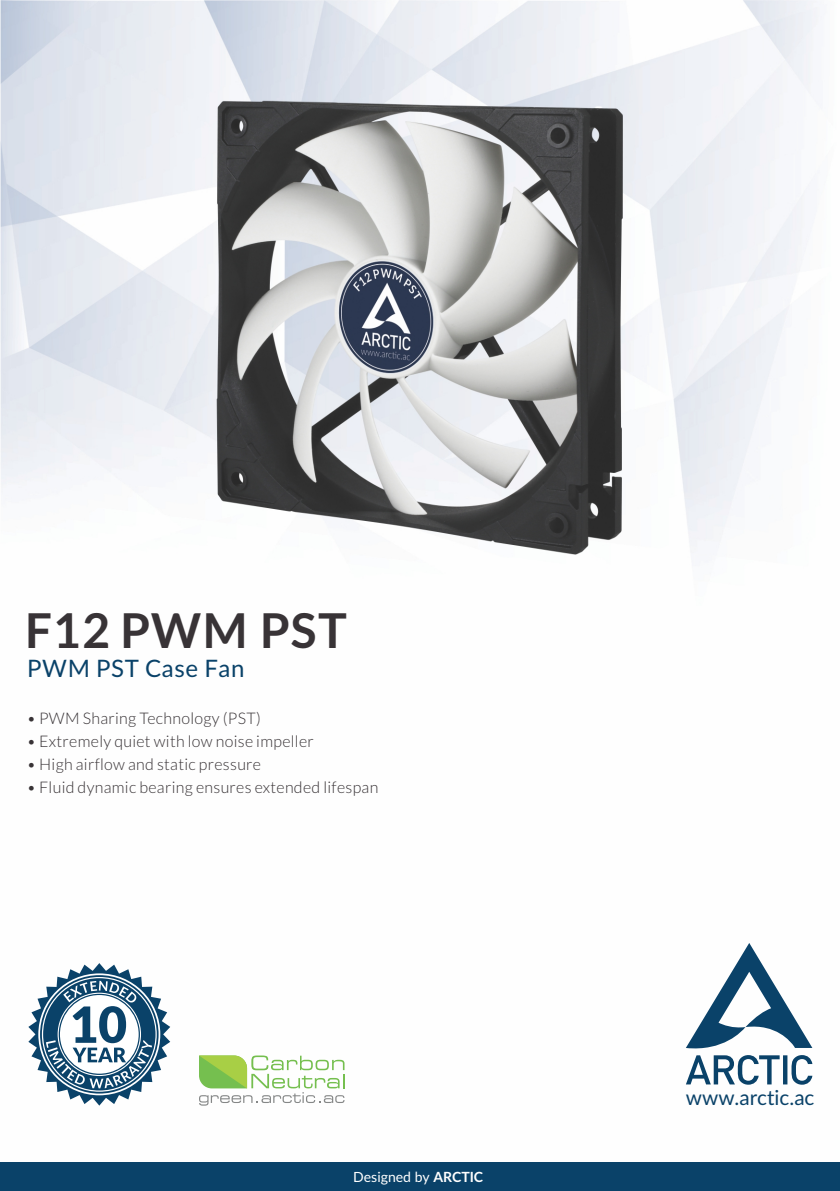
<style>
.page{position:relative;width:840px;height:1191px;background:#fff}
.page>*{position:absolute;margin:0;border:0;box-sizing:border-box;transform-origin:0 0}
.t1{font:700 48px "Lato";letter-spacing:.025em;color:#383336}
.t2{font:24px "Lato";letter-spacing:.025em;color:#0a4269}
.t3{font:20.6px "Lato";color:#0a4269}
.t4{font:300 16px "Lato";letter-spacing:.02em;color:#383336}
.t5{font:14px "Lato";color:#fff}
.s1{font-weight:700}
</style>
<div class="page">
<img style="left:0;top:0;width:822px;height:1106px">
<div style="left:0;top:1162px;width:839px;height:29px;background:#0a4269"></div>
<svg style="left:28px;top:963px;width:142px;height:142px"></svg>
<svg style="left:685px;top:943px;width:127px;height:141px"></svg>
<svg style="left:199px;top:1055px;width:145px;height:50px"></svg>
<h1 class="t1" style="left:25px;top:609px;width:323px">F12 PWM PST</h1>
<h2 class="t2" style="left:27px;top:657px;width:219px">PWM PST Case Fan</h2>
<p class="t4" style="left:27px;top:710px;width:235px">• PWM Sharing Technology (PST)</p>
<p class="t4" style="left:27px;top:734px;width:288px">• Extremely quiet with low noise impeller</p>
<p class="t4" style="left:27px;top:757px;width:236px">• High airflow and static pressure</p>
<p class="t4" style="left:27px;top:780px;width:353px">• Fluid dynamic bearing ensures extended lifespan</p>
<p class="t5" style="left:353px;top:1170px;width:131px">Designed by <span class="s1">ARCTIC</span></p>
<p class="t3" style="left:685px;top:1088px;width:130px">www.arctic.ac</p>
</div>
